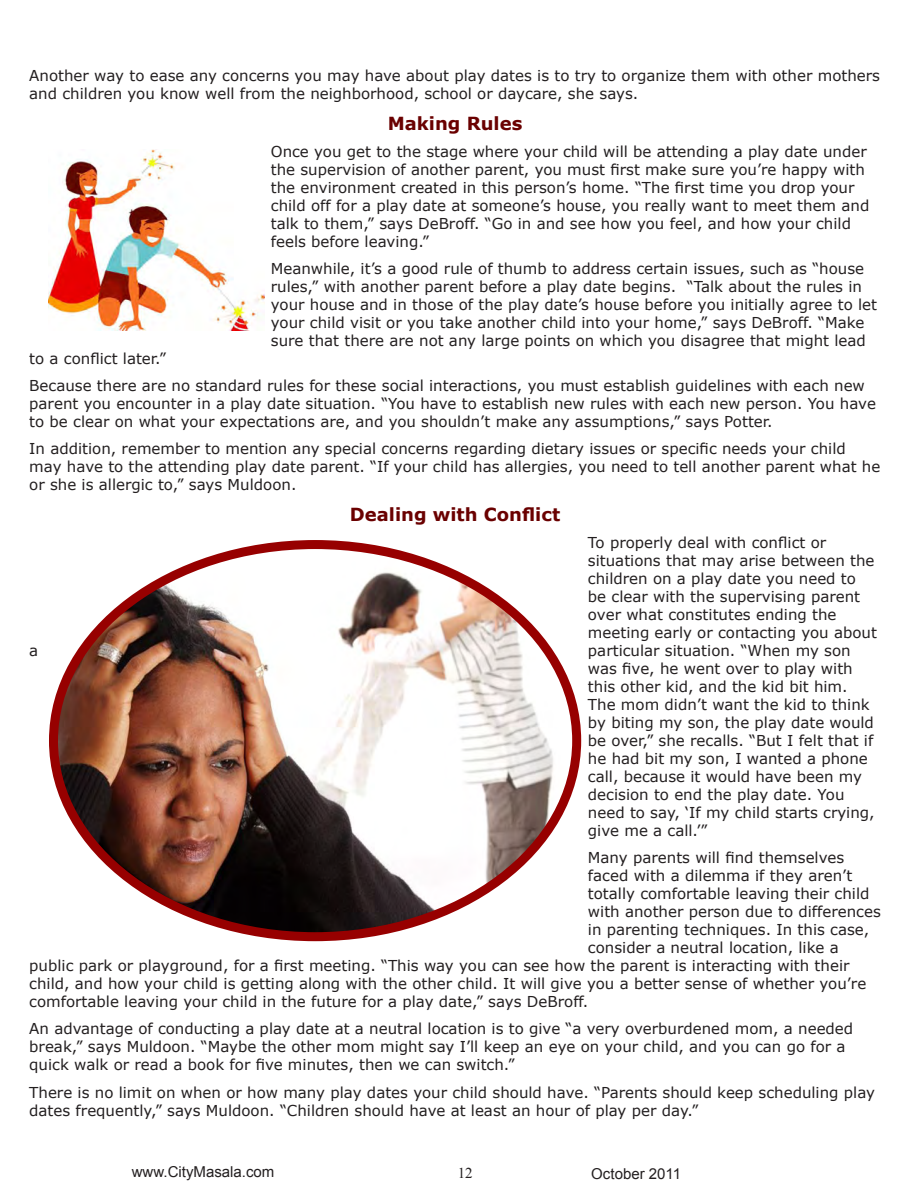
<style>
.page{position:relative;width:920px;height:1190px;background:#fff}
.page>*{position:absolute;margin:0;border:0;box-sizing:border-box;transform-origin:0 0}
.t1{font:700 18px "Verdana";color:#6a0000}
.t2{font:15px/18px "Verdana";color:#231f20}
.t3{font:15px "Arial";color:#231f20}
.t4{font:15px "Times New Roman";color:#231f20}
</style>
<div class="page">
<img style="left:53px;top:544px;width:523px;height:389px">
<img style="left:49px;top:149px;width:215px;height:181px">
<p class="t2" style="left:29px;top:67px;width:851px">Another way to ease any concerns you may have about play dates is to try to organize them with other mothers and children you know well from the neighborhood, school or daycare, she says.</p>
<p class="t1" style="left:387px;top:112px;width:136px">Making Rules</p>
<p class="t2" style="left:271px;top:142px;width:599px">Once you get to the stage where your child will be attending a play date under the supervision of another parent, you must first make sure you’re happy with the environment created in this person’s home. “The first time you drop your child off for a play date at someone’s house, you really want to meet them and talk to them,” says DeBroff. “Go in and see how you feel, and how your child feels before leaving.”</p>
<p class="t2" style="left:271px;top:259px;width:607px">Meanwhile, it’s a good rule of thumb to address certain issues, such as “house rules,” with another parent before a play date begins. “Talk about the rules in your house and in those of the play date’s house before you initially agree to let your child visit or you take another child into your home,” says DeBroff. “Make sure that there are not any large points on which you disagree that might lead</p>
<p class="t2" style="left:29px;top:345px;width:836px;line-height:27px">to a conflict later.”<br>Because there are no standard rules for these social interactions, you must establish guidelines with each new</p>
<p class="t2" style="left:29px;top:394px;width:847px">parent you encounter in a play date situation. “You have to establish new rules with each new person. You have to be clear on what your expectations are, and you shouldn’t make any assumptions,” says Potter.</p>
<p class="t2" style="left:29px;top:439px;width:852px">In addition, remember to mention any special concerns regarding dietary issues or specific needs your child may have to the attending play date parent. “If your child has allergies, you need to tell another parent what he or she is allergic to,” says Muldoon.</p>
<p class="t1" style="left:350px;top:502px;width:212px">Dealing with Conflict</p>
<p class="t2" style="left:587px;top:533px;width:290px">To properly deal with conflict or situations that may arise between the children on a play date you need to be clear with the supervising parent over what constitutes ending the meeting early or contacting you about</p>
<p class="t2" style="left:29px;top:641px;width:11px">a</p>
<p class="t2" style="left:587px;top:641px;width:288px">particular situation. “When my son was five, he went over to play with this other kid, and the kid bit him.<br>The mom didn’t want the kid to think by biting my son, the play date would be over,” she recalls. “But I felt that if he had bit my son, I wanted a phone call, because it would have been my decision to end the play date. You need to say, ‘If my child starts crying, give me a call.’”</p>
<p class="t2" style="left:587px;top:848px;width:258px">Many parents will find themselves</p>
<p class="t2" style="left:587px;top:866px;width:266px">faced with a dilemma if they aren’t</p>
<p class="t2" style="left:587px;top:884px;width:283px">totally comfortable leaving their child</p>
<p class="t2" style="left:587px;top:902px;width:294px">with another person due to differences</p>
<p class="t2" style="left:587px;top:920px;width:283px">in parenting techniques. In this case,</p>
<p class="t2" style="left:587px;top:938px;width:252px">consider a neutral location, like a</p>
<p class="t2" style="left:29px;top:956px;width:821px">public park or playground, for a first meeting. “This way you can see how the parent is interacting with their</p>
<p class="t2" style="left:29px;top:974px;width:838px">child, and how your child is getting along with the other child. It will give you a better sense of whether you’re</p>
<p class="t2" style="left:29px;top:992px;width:560px">comfortable leaving your child in the future for a play date,” says DeBroff.</p>
<p class="t2" style="left:29px;top:1019px;width:825px">An advantage of conducting a play date at a neutral location is to give “a very overburdened mom, a needed break,” says Muldoon. “Maybe the other mom might say I’ll keep an eye on your child, and you can go for a quick walk or read a book for five minutes, then we can switch.”</p>
<p class="t2" style="left:29px;top:1082px;width:846px">There is no limit on when or how many play dates your child should have. “Parents should keep scheduling play dates frequently,” says Muldoon. “Children should have at least an hour of play per day.”</p>
<p class="t3" style="left:132px;top:1161px;width:144px">www.CityMasala.com</p>
<p class="t4" style="left:457px;top:1162px;width:16px">12</p>
<p class="t3" style="left:591px;top:1163px;width:91px">October 2011</p>
</div>
